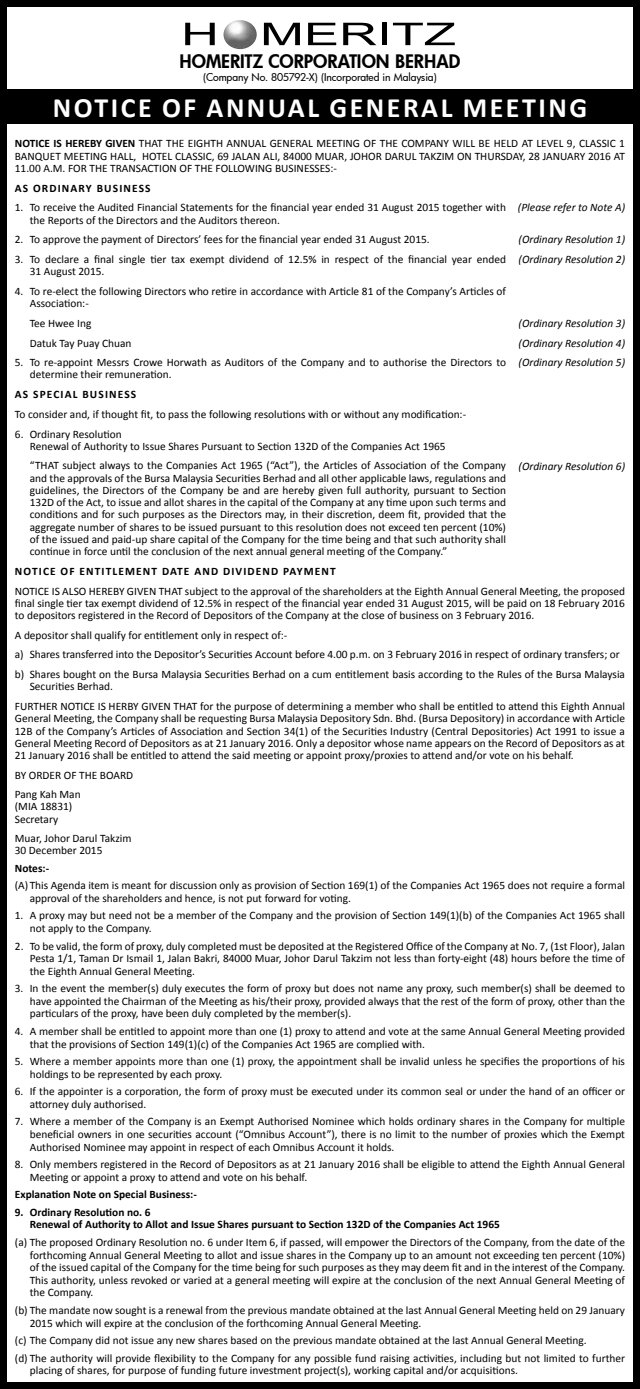
<style>
.page{position:relative;width:640px;height:1389px;background:#fff}
.page>*{position:absolute;margin:0;border:0;box-sizing:border-box;transform-origin:0 0}
.t1{font:700 28px "Calibri";letter-spacing:.09em;color:#fff}
.t2{font:18.2px "Futura Hv";color:#000}
.t3{font:11.38px/12.2px "Calibri";color:#000}
.t4{font:700 11.38px/12.6px "Calibri";color:#000}
.t5{font:italic 11.38px/19.8px "Calibri";color:#000}
.t6{font:700 11.38px "Calibri";letter-spacing:.1em;color:#000}
.t7{font:10.5px "Futura Md";letter-spacing:-.005em;color:#000}
.s1{font-weight:700}
</style>
<div class="page">
<div style="left:0;top:0;width:640px;height:1389px;border:7px solid #000"></div>
<img style="left:223px;top:20px;width:34px;height:29px">
<svg style="left:264px;top:23px;width:36px;height:22px"></svg>
<svg style="left:308px;top:23px;width:28px;height:22px"></svg>
<svg style="left:343px;top:23px;width:33px;height:22px"></svg>
<div style="left:382px;top:23px;width:5px;height:22px;background:#000"></div>
<svg style="left:393px;top:23px;width:62px;height:22px"></svg>
<svg style="left:185px;top:23px;width:30px;height:22px"></svg>
<div style="left:0;top:89px;width:640px;height:35px;background:#000"></div>
<h2 class="t2" style="left:180px;top:49px;width:282px">HOMERITZ CORPORATION BERHAD</h2>
<p class="t7" style="left:203px;top:70px;width:235px">(Company No. 805792-X) (Incorporated in Malaysia)</p>
<h1 class="t1" style="left:53px;top:90px;width:515px">Notice Of Annual General Meeting</h1>
<p class="t3" style="left:15px;top:137px;width:612px;text-align:justify;text-indent:39px"><span class="s1">IS HEREBY GIVEN</span> THAT THE EIGHTH ANNUAL GENERAL MEETING OF THE COMPANY WILL BE HELD AT LEVEL 9, CLASSIC 1<br>BANQUET MEETING HALL, HOTEL CLASSIC, 69 JALAN ALI, 84000 MUAR, JOHOR DARUL TAKZIM ON THURSDAY, 28 JANUARY 2016 AT 11.00 A.M. FOR THE TRANSACTION OF THE FOLLOWING BUSINESSES:-</p>
<p class="t6" style="left:15px;top:181px;width:137px">AS ORDINARY BUSINESS</p>
<p class="t3" style="left:30px;top:201px;width:478px;text-indent:-15px">1. To receive the Audited Financial Statements for the financial year ended 31 August 2015 together with the Reports of the Directors and the Auditors thereon.</p>
<p class="t3" style="left:15px;top:233px;width:416px">2. To approve the payment of Directors’ fees for the financial year ended 31 August 2015.</p>
<p class="t3" style="left:30px;top:253px;width:478px;text-indent:-15px">3. To declare a final single tier tax exempt dividend of 12.5% in respect of the financial year ended<br>31 August 2015.</p>
<p class="t3" style="left:30px;top:284px;width:478px;text-indent:-15px">4. To re-elect the following Directors who retire in accordance with Article 81 of the Company’s Articles of<br>Association:-</p>
<p class="t3" style="left:30px;top:313px;width:103px;line-height:19.8px">Tee Hwee Ing<br>Datuk Tay Puay Chuan</p>
<p class="t3" style="left:30px;top:356px;width:478px;text-indent:-15px">5. To re-appoint Messrs Crowe Horwath as Auditors of the Company and to authorise the Directors to determine their remuneration.</p>
<p class="t6" style="left:15px;top:387px;width:123px">AS SPECIAL BUSINESS</p>
<p class="t3" style="left:15px;top:407px;width:453px">To consider and, if thought fit, to pass the following resolutions with or without any modification:-</p>
<p class="t3" style="left:30px;top:427px;width:417px;text-indent:-15px">6. Ordinary Resolution<br>Renewal of Authority to Issue Shares Pursuant to Section 132D of the Companies Act 1965</p>
<p class="t3" style="left:30px;top:459px;width:478px;text-align:justify">“THAT subject always to the Companies Act 1965 (“Act”), the Articles of Association of the Company and the approvals of the Bursa Malaysia Securities Berhad and all other applicable laws, regulations and guidelines, the Directors of the Company be and are hereby given full authority, pursuant to Section 132D of the Act, to issue and allot shares in the capital of the Company at any time upon such terms and conditions and for such purposes as the Directors may, in their discretion, deem fit, provided that the aggregate number of shares to be issued pursuant to this resolution does not exceed ten percent (10%) of the issued and paid-up share capital of the Company for the time being and that such authority shall continue in force until the conclusion of the next annual general meeting of the Company.”</p>
<p class="t4" style="left:15px;top:564px;width:16px">NOTICE</p>
<p class="t4" style="left:61px;top:564px;width:41px">OF ENTITLE</p>
<p class="t6" style="left:125px;top:564px;width:212px">MENT DATE AND DIVIDEND PAYMENT</p>
<p class="t3" style="left:15px;top:584px;width:612px;text-align:justify">NOTICE IS ALSO HEREBY GIVEN THAT subject to the approval of the shareholders at the Eighth Annual General Meeting, the proposed final single tier tax exempt dividend of 12.5% in respect of the financial year ended 31 August 2015, will be paid on 18 February 2016 to depositors registered in the Record of Depositors of the Company at the close of business on 3 February 2016.</p>
<p class="t3" style="left:15px;top:625px;width:612px;line-height:19.8px">A depositor shall qualify for entitlement only in respect of:-<br>a) Shares transferred into the Depositor’s Securities Account before 4.00 p.m. on 3 February 2016 in respect of ordinary transfers; or b) Shares bought on the Bursa Malaysia Securities Berhad on a cum entitlement basis according to the Rules of the Bursa Malaysia</p>
<p class="t3" style="left:15px;top:676px;width:612px;line-height:19.8px;text-indent:15px">Securities Berhad.<br>FURTHER NOTICE IS HERBY GIVEN THAT for the purpose of determining a member who shall be entitled to attend this Eighth Annual</p>
<p class="t3" style="left:15px;top:712px;width:612px;text-align:justify">General Meeting, the Company shall be requesting Bursa Malaysia Depository Sdn. Bhd. (Bursa Depository) in accordance with Article 12B of the Company’s Articles of Association and Section 34(1) of the Securities Industry (Central Depositories) Act 1991 to issue a General Meeting Record of Depositors as at 21 January 2016. Only a depositor whose name appears on the Record of Depositors as at 21 January 2016 shall be entitled to attend the said meeting or appoint proxy/proxies to attend and/or vote on his behalf.</p>
<p class="t3" style="left:15px;top:765px;width:120px;line-height:19.2px">BY ORDER OF THE BOARD<br>Pang Kah Man</p>
<p class="t3" style="left:15px;top:800px;width:59px">(MIA 18831)<br>Secretary</p>
<p class="t3" style="left:15px;top:831px;width:118px">Muar, Johor Darul Takzim<br>30 December 2015</p>
<p class="t4" style="left:15px;top:861px;width:36px">Notes:-</p>
<p class="t3" style="left:30px;top:879px;width:597px;text-indent:-15px">(A) This Agenda item is meant for discussion only as provision of Section 169(1) of the Companies Act 1965 does not require a formal approval of the shareholders and hence, is not put forward for voting.</p>
<p class="t3" style="left:30px;top:909px;width:597px;text-indent:-15px">1. A proxy may but need not be a member of the Company and the provision of Section 149(1)(b) of the Companies Act 1965 shall not apply to the Company.</p>
<p class="t3" style="left:30px;top:939px;width:597px;text-align:justify;text-indent:-15px">2. To be valid, the form of proxy, duly completed must be deposited at the Registered Office of the Company at No. 7, (1st Floor), Jalan Pesta 1/1, Taman Dr Ismail 1, Jalan Bakri, 84000 Muar, Johor Darul Takzim not less than forty-eight (48) hours before the time of the Eighth Annual General Meeting.</p>
<p class="t3" style="left:30px;top:982px;width:597px;text-align:justify;text-indent:-15px">3. In the event the member(s) duly executes the form of proxy but does not name any proxy, such member(s) shall be deemed to have appointed the Chairman of the Meeting as his/their proxy, provided always that the rest of the form of proxy, other than the particulars of the proxy, have been duly completed by the member(s).</p>
<p class="t3" style="left:30px;top:1024px;width:597px;text-indent:-15px">4. A member shall be entitled to appoint more than one (1) proxy to attend and vote at the same Annual General Meeting provided that the provisions of Section 149(1)(c) of the Companies Act 1965 are complied with.</p>
<p class="t3" style="left:30px;top:1055px;width:597px;text-indent:-15px">5. Where a member appoints more than one (1) proxy, the appointment shall be invalid unless he specifies the proportions of his holdings to be represented by each proxy.</p>
<p class="t3" style="left:30px;top:1085px;width:597px;text-indent:-15px">6. If the appointer is a corporation, the form of proxy must be executed under its common seal or under the hand of an officer or attorney duly authorised.</p>
<p class="t3" style="left:30px;top:1115px;width:597px;text-align:justify;text-indent:-15px">7. Where a member of the Company is an Exempt Authorised Nominee which holds ordinary shares in the Company for multiple beneficial owners in one securities account (“Omnibus Account”), there is no limit to the number of proxies which the Exempt Authorised Nominee may appoint in respect of each Omnibus Account it holds.</p>
<p class="t3" style="left:30px;top:1158px;width:597px;text-indent:-15px">8. Only members registered in the Record of Depositors as at 21 January 2016 shall be eligible to attend the Eighth Annual General<br>Meeting or appoint a proxy to attend and vote on his behalf.</p>
<p class="t4" style="left:15px;top:1188px;width:183px">Explanation Note on Special Business:-</p>
<p class="t4" style="left:30px;top:1205px;width:472px;text-indent:-15px">9. Ordinary Resolution no. 6<br>Renewal of Authority to Allot and Issue Shares pursuant to Section 132D of the Companies Act 1965</p>
<p class="t3" style="left:30px;top:1235px;width:597px;text-align:justify;text-indent:-15px">(a) The proposed Ordinary Resolution no. 6 under Item 6, if passed, will empower the Directors of the Company, from the date of the forthcoming Annual General Meeting to allot and issue shares in the Company up to an amount not exceeding ten percent (10%) of the issued capital of the Company for the time being for such purposes as they may deem fit and in the interest of the Company.<br>This authority, unless revoked or varied at a general meeting will expire at the conclusion of the next Annual General Meeting of the Company.</p>
<p class="t3" style="left:30px;top:1303px;width:597px;text-indent:-15px">(b) The mandate now sought is a renewal from the previous mandate obtained at the last Annual General Meeting held on 29 January<br>2015 which will expire at the conclusion of the forthcoming Annual General Meeting.</p>
<p class="t3" style="left:15px;top:1331px;width:612px;line-height:17.5px">(c) The Company did not issue any new shares based on the previous mandate obtained at the last Annual General Meeting.<br>(d) The authority will provide flexibility to the Company for any possible fund raising activities, including but not limited to further</p>
<p class="t3" style="left:30px;top:1364px;width:490px">placing of shares, for purpose of funding future investment project(s), working capital and/or acquisitions.</p>
<p class="t4" style="left:15px;top:137px;width:14px">NOTICE</p>
<p class="t5" style="left:518px;top:197px;width:109px">(Please refer to Note A)</p>
<p class="t5" style="left:519px;top:229px;width:108px">(Ordinary Resolution 1) (Ordinary Resolution 2)</p>
<p class="t5" style="left:519px;top:313px;width:108px;text-align:justify">(Ordinary Resolution 3) (Ordinary Resolution 4) (Ordinary Resolution 5)</p>
<p class="t5" style="left:519px;top:455px;width:108px">(Ordinary Resolution 6)</p>
</div>
